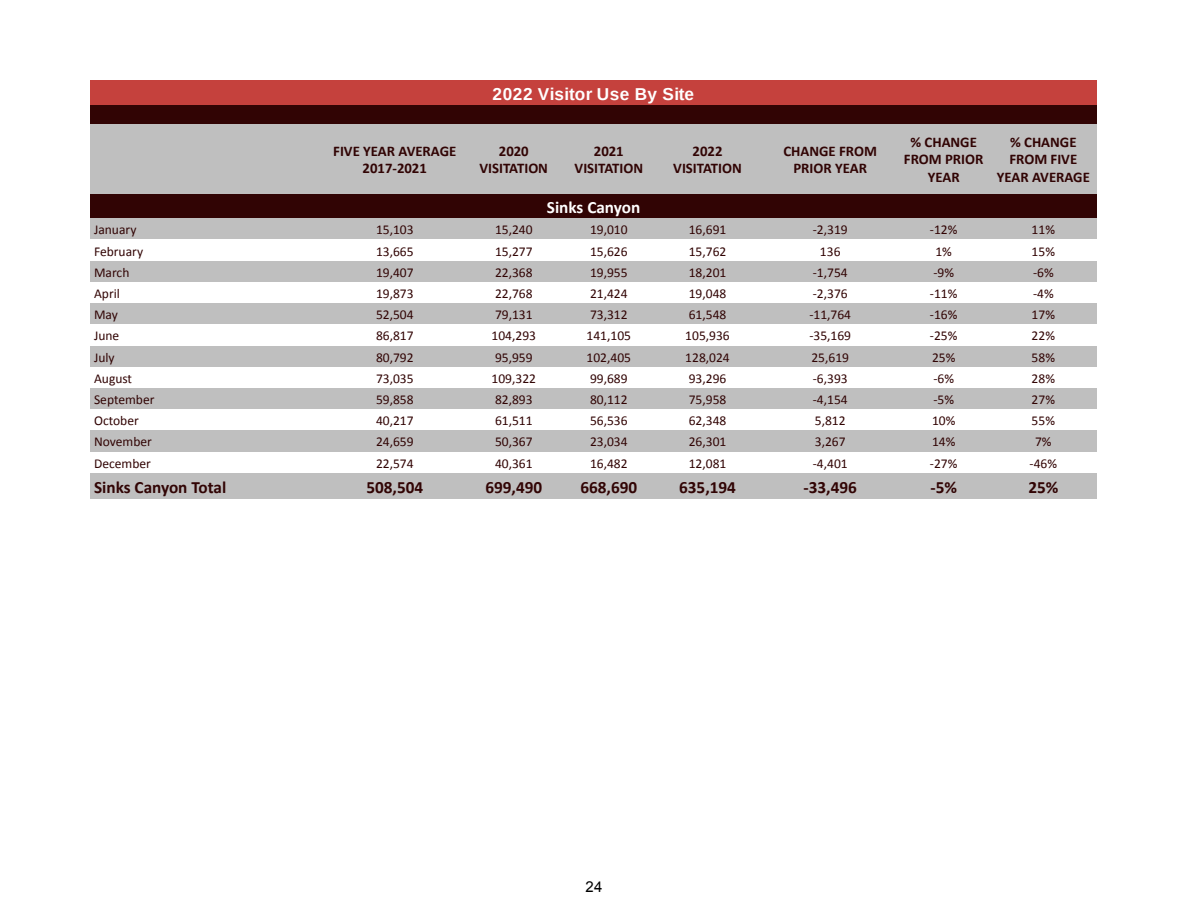
<style>
.page{position:relative;width:1188px;height:918px;background:#fff}
.page>*{position:absolute;margin:0;border:0;box-sizing:border-box;transform-origin:0 0}
.t1{font:700 17.25px "Calibri";color:#310404}
.t2{font:700 17.25px "Arimo";letter-spacing:.03em;color:#fff}
.t3{font:700 17.25px "Calibri";color:#fff}
.t4{font:700 14.7px/17.5px "Calibri";color:#310404;text-align:center}
.t5{font:13.5px "Calibri";color:#310404}
</style>
<div class="page">
<div style="left:90px;top:80px;width:1007px;height:26px;background:#c5413d"></div>
<div style="left:90px;top:105px;width:1007px;height:20px;background:#310404"></div>
<div style="left:90px;top:125px;width:1007px;height:69px;background:#bfbfbf"></div>
<div style="left:90px;top:194px;width:1007px;height:26px;background:#310404"></div>
<div style="left:90px;top:219px;width:1007px;height:22px;background:#bfbfbf"></div>
<div style="left:90px;top:240px;width:1007px;height:22px;background:#fff"></div>
<div style="left:90px;top:261px;width:1007px;height:22px;background:#bfbfbf"></div>
<div style="left:90px;top:282px;width:1007px;height:22px;background:#fff"></div>
<div style="left:90px;top:303px;width:1007px;height:23px;background:#bfbfbf"></div>
<div style="left:90px;top:325px;width:1007px;height:22px;background:#fff"></div>
<div style="left:90px;top:346px;width:1007px;height:22px;background:#bfbfbf"></div>
<div style="left:90px;top:367px;width:1007px;height:22px;background:#fff"></div>
<div style="left:90px;top:388px;width:1007px;height:23px;background:#bfbfbf"></div>
<div style="left:90px;top:410px;width:1007px;height:22px;background:#fff"></div>
<div style="left:90px;top:431px;width:1007px;height:22px;background:#bfbfbf"></div>
<div style="left:90px;top:452px;width:372px;height:22px;background:#fff"></div>
<div style="left:461px;top:452px;width:105px;height:22px;background:#fff"></div>
<div style="left:565px;top:452px;width:87px;height:22px;background:#fff"></div>
<div style="left:651px;top:452px;width:113px;height:22px;background:#fff"></div>
<div style="left:763px;top:452px;width:334px;height:22px;background:#fff"></div>
<div style="left:90px;top:473px;width:1007px;height:26px;background:#bfbfbf"></div>
<p class="t2" style="left:493px;top:84px;width:203px">2022 Visitor Use By Site</p>
<p class="t4" style="left:333px;top:143px;width:125px">FIVE YEAR AVERAGE<br>2017-2021</p>
<p class="t4" style="left:480px;top:143px;width:70px">2020<br>VISITATION</p>
<p class="t4" style="left:575px;top:143px;width:70px">2021<br>VISITATION</p>
<p class="t4" style="left:673px;top:143px;width:70px">2022<br>VISITATION</p>
<p class="t4" style="left:783px;top:143px;width:95px">CHANGE FROM<br>PRIOR YEAR</p>
<p class="t4" style="left:904px;top:134px;width:81px">% CHANGE<br>FROM PRIOR<br>YEAR</p>
<p class="t4" style="left:997px;top:134px;width:95px">% CHANGE<br>FROM FIVE<br>YEAR AVERAGE</p>
<p class="t3" style="left:547px;top:200px;width:95px">Sinks Canyon</p>
<p class="t5" style="left:94px;top:224px;width:44px">January</p>
<p class="t5" style="left:376px;top:224px;width:39px">15,103</p>
<p class="t5" style="left:495px;top:224px;width:39px">15,240</p>
<p class="t5" style="left:590px;top:224px;width:39px">19,010</p>
<p class="t5" style="left:689px;top:224px;width:39px">16,691</p>
<p class="t5" style="left:813px;top:224px;width:36px">-2,319</p>
<p class="t5" style="left:930px;top:224px;width:29px">-12%</p>
<p class="t5" style="left:1032px;top:224px;width:25px">11%</p>
<p class="t5" style="left:94px;top:245px;width:51px">February</p>
<p class="t5" style="left:376px;top:245px;width:39px">13,665</p>
<p class="t5" style="left:495px;top:245px;width:39px">15,277</p>
<p class="t5" style="left:590px;top:245px;width:39px">15,626</p>
<p class="t5" style="left:689px;top:245px;width:39px">15,762</p>
<p class="t5" style="left:820px;top:245px;width:22px">136</p>
<p class="t5" style="left:935px;top:245px;width:18px">1%</p>
<p class="t5" style="left:1032px;top:245px;width:25px">15%</p>
<p class="t5" style="left:94px;top:267px;width:37px">March</p>
<p class="t5" style="left:376px;top:267px;width:39px">19,407</p>
<p class="t5" style="left:495px;top:267px;width:39px">22,368</p>
<p class="t5" style="left:590px;top:267px;width:39px">19,955</p>
<p class="t5" style="left:689px;top:267px;width:39px">18,201</p>
<p class="t5" style="left:813px;top:267px;width:36px">-1,754</p>
<p class="t5" style="left:933px;top:267px;width:22px">-9%</p>
<p class="t5" style="left:1033px;top:267px;width:22px">-6%</p>
<p class="t5" style="left:94px;top:288px;width:27px">April</p>
<p class="t5" style="left:376px;top:288px;width:39px">19,873</p>
<p class="t5" style="left:495px;top:288px;width:39px">22,768</p>
<p class="t5" style="left:590px;top:288px;width:39px">21,424</p>
<p class="t5" style="left:689px;top:288px;width:39px">19,048</p>
<p class="t5" style="left:813px;top:288px;width:36px">-2,376</p>
<p class="t5" style="left:930px;top:288px;width:29px">-11%</p>
<p class="t5" style="left:1033px;top:288px;width:22px">-4%</p>
<p class="t5" style="left:94px;top:309px;width:25px">May</p>
<p class="t5" style="left:376px;top:309px;width:39px">52,504</p>
<p class="t5" style="left:495px;top:309px;width:39px">79,131</p>
<p class="t5" style="left:590px;top:309px;width:39px">73,312</p>
<p class="t5" style="left:689px;top:309px;width:39px">61,548</p>
<p class="t5" style="left:809px;top:309px;width:43px">-11,764</p>
<p class="t5" style="left:930px;top:309px;width:29px">-16%</p>
<p class="t5" style="left:1032px;top:309px;width:25px">17%</p>
<p class="t5" style="left:94px;top:330px;width:27px">June</p>
<p class="t5" style="left:376px;top:330px;width:39px">86,817</p>
<p class="t5" style="left:492px;top:330px;width:46px">104,293</p>
<p class="t5" style="left:587px;top:330px;width:46px">141,105</p>
<p class="t5" style="left:685px;top:330px;width:46px">105,936</p>
<p class="t5" style="left:809px;top:330px;width:43px">-35,169</p>
<p class="t5" style="left:930px;top:330px;width:29px">-25%</p>
<p class="t5" style="left:1032px;top:330px;width:25px">22%</p>
<p class="t5" style="left:94px;top:351px;width:22px">July</p>
<p class="t5" style="left:376px;top:351px;width:39px">80,792</p>
<p class="t5" style="left:495px;top:351px;width:39px">95,959</p>
<p class="t5" style="left:587px;top:351px;width:46px">102,405</p>
<p class="t5" style="left:685px;top:351px;width:46px">128,024</p>
<p class="t5" style="left:811px;top:351px;width:39px">25,619</p>
<p class="t5" style="left:932px;top:351px;width:25px">25%</p>
<p class="t5" style="left:1032px;top:351px;width:25px">58%</p>
<p class="t5" style="left:94px;top:373px;width:40px">August</p>
<p class="t5" style="left:376px;top:373px;width:39px">73,035</p>
<p class="t5" style="left:492px;top:373px;width:46px">109,322</p>
<p class="t5" style="left:590px;top:373px;width:39px">99,689</p>
<p class="t5" style="left:689px;top:373px;width:39px">93,296</p>
<p class="t5" style="left:813px;top:373px;width:36px">-6,393</p>
<p class="t5" style="left:933px;top:373px;width:22px">-6%</p>
<p class="t5" style="left:1032px;top:373px;width:25px">28%</p>
<p class="t5" style="left:94px;top:394px;width:62px">September</p>
<p class="t5" style="left:376px;top:394px;width:39px">59,858</p>
<p class="t5" style="left:495px;top:394px;width:39px">82,893</p>
<p class="t5" style="left:590px;top:394px;width:39px">80,112</p>
<p class="t5" style="left:689px;top:394px;width:39px">75,958</p>
<p class="t5" style="left:813px;top:394px;width:36px">-4,154</p>
<p class="t5" style="left:933px;top:394px;width:22px">-5%</p>
<p class="t5" style="left:1032px;top:394px;width:25px">27%</p>
<p class="t5" style="left:94px;top:415px;width:46px">October</p>
<p class="t5" style="left:376px;top:415px;width:39px">40,217</p>
<p class="t5" style="left:495px;top:415px;width:39px">61,511</p>
<p class="t5" style="left:590px;top:415px;width:39px">56,536</p>
<p class="t5" style="left:689px;top:415px;width:39px">62,348</p>
<p class="t5" style="left:815px;top:415px;width:32px">5,812</p>
<p class="t5" style="left:932px;top:415px;width:25px">10%</p>
<p class="t5" style="left:1032px;top:415px;width:25px">55%</p>
<p class="t5" style="left:94px;top:436px;width:59px">November</p>
<p class="t5" style="left:376px;top:436px;width:39px">24,659</p>
<p class="t5" style="left:495px;top:436px;width:39px">50,367</p>
<p class="t5" style="left:590px;top:436px;width:39px">23,034</p>
<p class="t5" style="left:689px;top:436px;width:39px">26,301</p>
<p class="t5" style="left:815px;top:436px;width:32px">3,267</p>
<p class="t5" style="left:932px;top:436px;width:25px">14%</p>
<p class="t5" style="left:1035px;top:436px;width:18px">7%</p>
<p class="t5" style="left:94px;top:458px;width:58px">December</p>
<p class="t5" style="left:376px;top:458px;width:39px">22,574</p>
<p class="t5" style="left:495px;top:458px;width:39px">40,361</p>
<p class="t5" style="left:590px;top:458px;width:39px">16,482</p>
<p class="t5" style="left:689px;top:458px;width:39px">12,081</p>
<p class="t5" style="left:813px;top:458px;width:36px">-4,401</p>
<p class="t5" style="left:930px;top:458px;width:29px">-27%</p>
<p class="t5" style="left:1030px;top:458px;width:29px">-46%</p>
<p class="t1" style="left:94px;top:480px;width:134px">Sinks Canyon Total</p>
<p class="t1" style="left:366px;top:480px;width:58px">508,504</p>
<p class="t1" style="left:485px;top:480px;width:58px">699,490</p>
<p class="t1" style="left:580px;top:480px;width:58px">668,690</p>
<p class="t1" style="left:679px;top:480px;width:58px">635,194</p>
<p class="t1" style="left:804px;top:480px;width:55px">-33,496</p>
<p class="t1" style="left:930px;top:480px;width:28px">-5%</p>
<p class="t1" style="left:1028px;top:480px;width:31px">25%</p>
</div>
